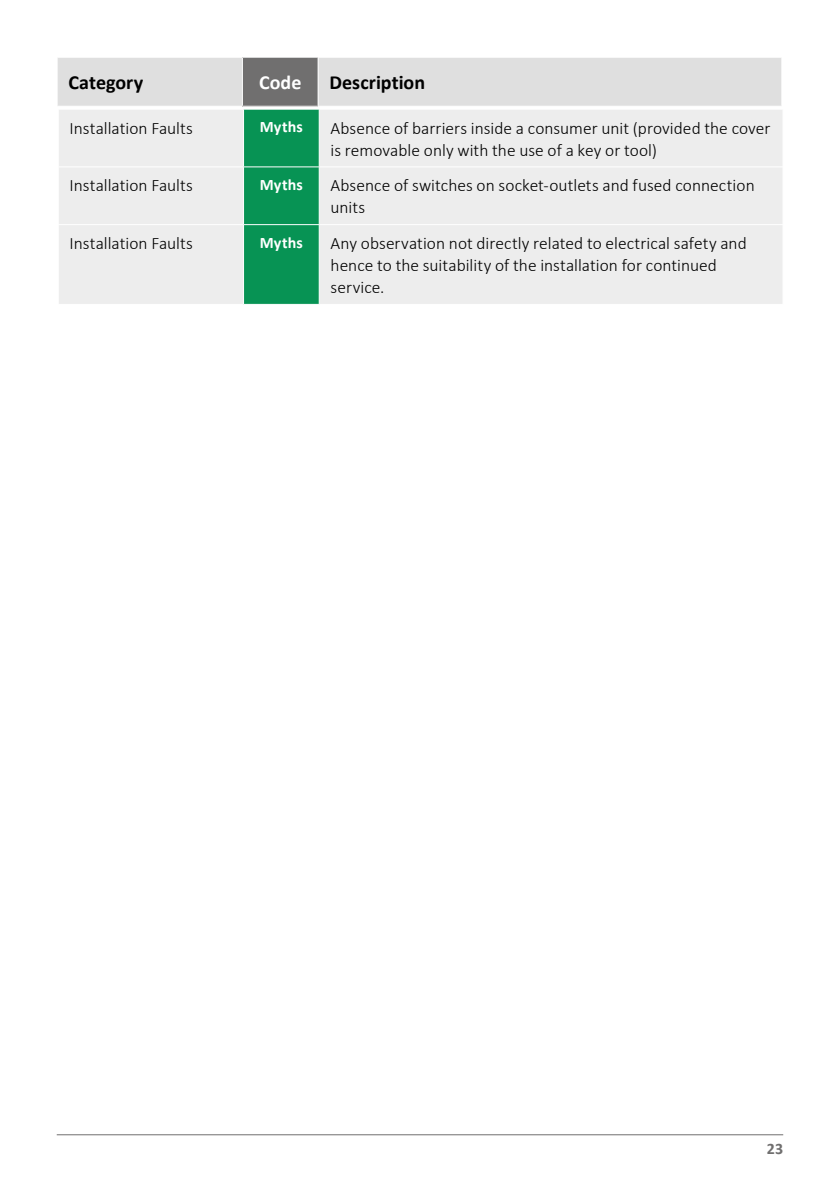
<style>
.page{position:relative;width:840px;height:1191px;background:#fff}
.page>*{position:absolute;margin:0;border:0;box-sizing:border-box;transform-origin:0 0}
.t1{font:700 20px "Calibri";color:#000}
.t2{font:700 20px "Calibri";color:#fff}
.t3{font:300 17.4px/22px "Calibri";color:#000}
.t4{font:700 16px "Calibri";letter-spacing:.01em;color:#fff}
.t5{font:700 16px "Calibri";color:#706f6f}
</style>
<div class="page">
<hr style="left:57px;top:1134px;width:725px;height:1px;background:#706f6f">
<svg style="left:58px;top:58px;width:723px;height:246px;background:#d7e3de"></svg>
<div style="left:242px;top:57px;width:76px;height:49px;background:#706f6f"></div>
<hr style="left:242px;top:58px;width:1px;height:48px;background:#fff">
<hr style="left:317px;top:58px;width:1px;height:48px;background:#fff">
<hr style="left:242px;top:57px;width:76px;height:1px;background:#fff">
<hr style="left:57px;top:106px;width:185px;height:1px;background:#fff">
<hr style="left:242px;top:106px;width:76px;height:1px;background:#fff">
<hr style="left:318px;top:106px;width:464px;height:1px;background:#fff">
<p class="t1" style="left:68px;top:70px;width:76px">Category</p>
<p class="t2" style="left:259px;top:70px;width:44px">Code</p>
<p class="t1" style="left:329px;top:70px;width:97px">Description</p>
<p class="t3" style="left:70px;top:117px;width:125px">Installation Faults</p>
<p class="t4" style="left:260px;top:117px;width:45px">Myths</p>
<p class="t3" style="left:330px;top:117px;width:441px">Absence of barriers inside a consumer unit (provided the cover is removable only with the use of a key or tool)</p>
<p class="t3" style="left:70px;top:174px;width:125px">Installation Faults</p>
<p class="t4" style="left:260px;top:175px;width:45px">Myths</p>
<p class="t3" style="left:330px;top:174px;width:425px">Absence of switches on socket-outlets and fused connection units</p>
<p class="t3" style="left:70px;top:232px;width:125px">Installation Faults</p>
<p class="t4" style="left:260px;top:233px;width:45px">Myths</p>
<p class="t3" style="left:330px;top:232px;width:417px">Any observation not directly related to electrical safety and hence to the suitability of the installation for continued service.</p>
<p class="t5" style="left:766px;top:1138px;width:18px">23</p>
</div>
